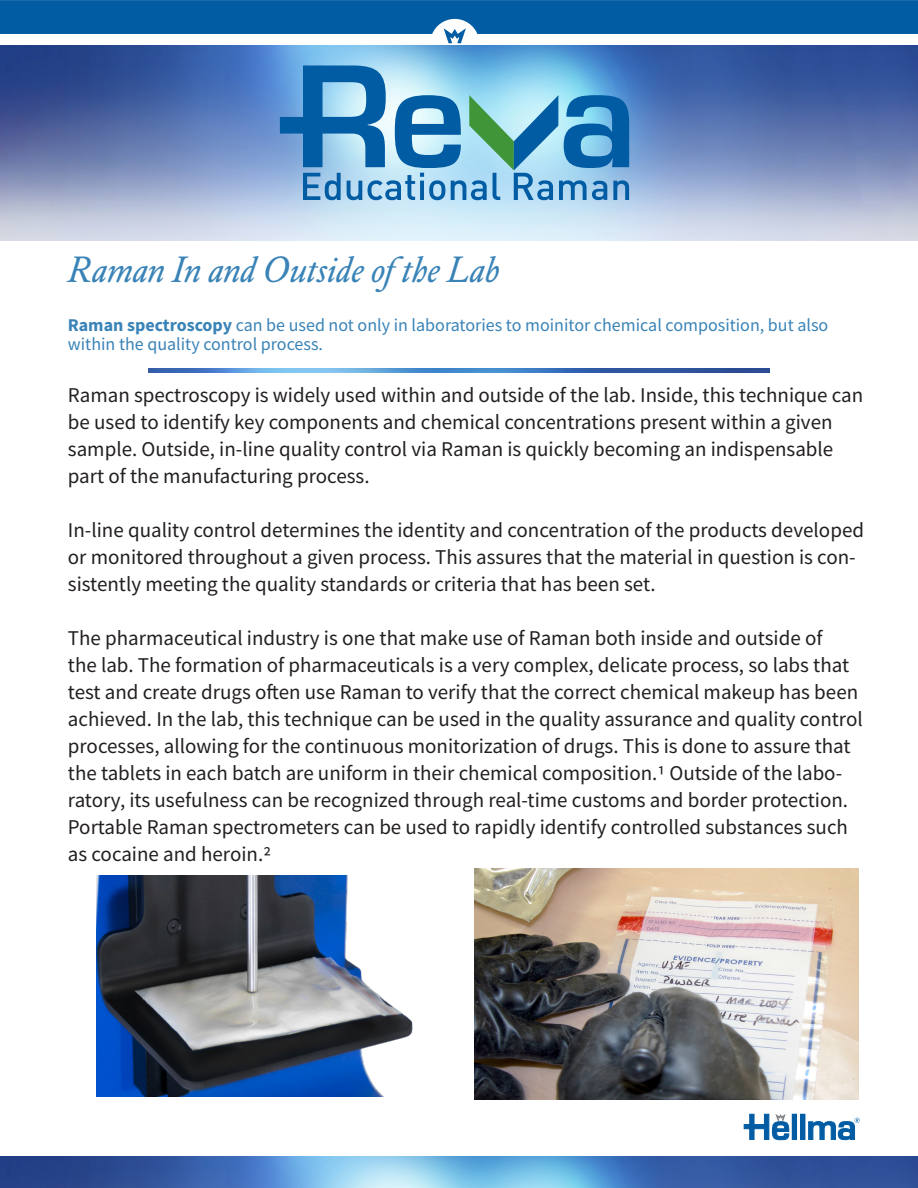
<style>
.page{position:relative;width:918px;height:1188px;background:#fff}
.page>*{position:absolute;margin:0;border:0;box-sizing:border-box;transform-origin:0 0}
.Small_Type{font:italic 36px "DTL Elzevir ST";color:#3983b7}
.Small_Type-2{font:21px/27px "Source Sans Pro";color:#231f20}
.Small_Type-3{font:18px/19.5px "Source Sans Pro";color:#3983b7}
.s1{font-weight:700}
</style>
<div class="page">
<img style="left:0;top:1156px;width:918px;height:32px">
<div style="left:792px;top:1114px;width:5px;height:25px;background:#015ca3"></div>
<hr style="left:801px;top:1114px;width:4px;height:25px;background:#015ca3">
<div style="left:800px;top:1114px;width:5px;height:26px;border:1px solid #015ca3"></div>
<svg style="left:808px;top:1118px;width:52px;height:22px"></svg>
<svg style="left:743px;top:1114px;width:47px;height:26px"></svg>
<svg style="left:0;top:0;width:918px;height:43px"></svg>
<img style="left:0;top:45px;width:918px;height:195px">
<svg style="left:280px;top:65px;width:349px;height:135px;background:#6aaad0"></svg>
<img style="left:148px;top:368px;width:621px;height:5px">
<img style="left:97px;top:875px;width:316px;height:221px">
<img style="left:474px;top:868px;width:384px;height:231px">
<p class="Small_Type" style="left:68px;top:248px;width:433px">Raman In and Outside ofthe Lab</p>
<p class="Small_Type-3" style="left:68px;top:315px;width:762px"><span class="s1">Raman spectroscopy</span> can be used not only in laboratories to moinitor chemical composition, but also within the quality control process.</p>
<p class="Small_Type-2" style="left:68px;top:381px;width:797px">Raman spectroscopy is widely used within and outside of the lab. Inside, this technique can be used to identify key components and chemical concentrations present within a given sample. Outside, in-line quality control via Raman is quickly becoming an indispensable part of the manufacturing process.</p>
<p class="Small_Type-2" style="left:68px;top:516px;width:798px">In-line quality control determines the identity and concentration of the products developed or monitored throughout a given process. This assures that the material in question is con&shy;sistently meeting the quality standards or criteria that has been set.</p>
<p class="Small_Type-2" style="left:68px;top:624px;width:796px">The pharmaceutical industry is one that make use of Raman both inside and outside of<br>the lab. The formation of pharmaceuticals is a very complex, delicate process, so labs that test and create drugs often use Raman to verify that the correct chemical makeup has been achieved. In the lab, this technique can be used in the quality assurance and quality control processes, allowing for the continuous monitorization of drugs. This is done to assure that the tablets in each batch are uniform in their chemical composition.1 Outside of the labo&shy;ratory, its usefulness can be recognized through real-time customs and border protection.<br>Portable Raman spectrometers can be used to rapidly identify controlled substances such as cocaine and heroin.2</p>
</div>
